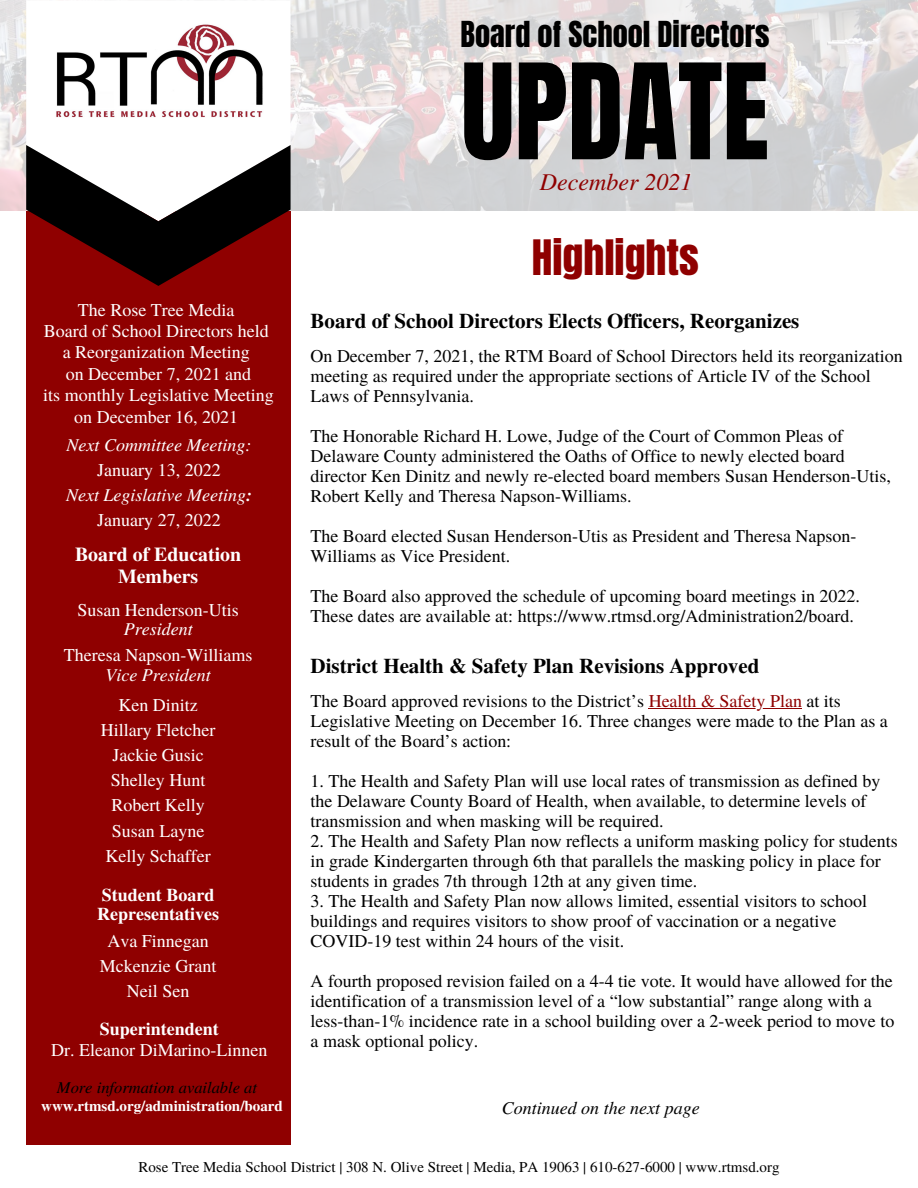
<style>
.page{position:relative;width:918px;height:1188px;background:#fff}
.page>*{position:absolute;margin:0;border:0;box-sizing:border-box;transform-origin:0 0}
.t1{font:112.65px "Anton";color:#000}
.t2{font:41.55px "Anton";color:#8f0000}
.t3{font:30.45px "Anton";color:#000}
.t4{font:italic 24px "Te X Gyre Termes";color:#8f0000}
.t5{font:700 21px "Te X Gyre Termes";color:#000}
.t6{font:700 19.8px "Te X Gyre Termes";color:#fff}
.t7{font:18px/20px "Te X Gyre Termes";color:#000}
.t8{font:18px/21.3px "Te X Gyre Termes";color:#fff;text-align:center}
.t9{font:italic 18px "Te X Gyre Termes";color:#fff}
.t10{font:700 18px/19.5px "Te X Gyre Termes";color:#fff}
.t11{font:italic 18px "Te X Gyre Termes";color:#000}
.t12{font:italic 16.5px "Te X Gyre Termes";color:#000}
.t13{font:15px "Te X Gyre Termes";color:#000}
.t14{font:700 15px "Te X Gyre Termes";color:#fff}
.s1{font-weight:700}
.s2{font-style:italic}
.s3{color:#8f0000}
</style>
<div class="page">
<img style="left:0;top:0;width:918px;height:211px">
<div style="left:26px;top:211px;width:265px;height:934px;background:#8f0000"></div>
<svg style="left:26px;top:0;width:265px;height:145px"></svg>
<svg style="left:26px;top:145px;width:265px;height:141px"></svg>
<img style="left:48px;top:18px;width:221px;height:108px">
<hr style="left:649px;top:708px;width:153px;height:1px;background:#8f0000">
<p class="t3" style="left:461px;top:13px;width:311px">Board of School Directors</p>
<p class="t1" style="left:461px;top:31px;width:309px">UPDATE</p>
<p class="t4" style="left:540px;top:164px;width:154px">December 2021</p>
<p class="t8" style="left:78px;top:298px;width:158px">The Rose Tree Media</p>
<p class="t8" style="left:44px;top:319px;width:226px">Board of School Directors held</p>
<p class="t8" style="left:63px;top:341px;width:188px">a Reorganization Meeting</p>
<p class="t8" style="left:66px;top:362px;width:187px">on December 7, 2021 and</p>
<p class="t8" style="left:43px;top:384px;width:232px">its monthly Legislative Meeting on December 16, 2021</p>
<p class="t9" style="left:67px;top:432px;width:186px">Next Committee Meeting:</p>
<p class="t8" style="left:97px;top:458px;width:125px">January 13, 2022</p>
<p class="t9" style="left:66px;top:482px;width:187px">Next Legislative Meeting<span class="s1">:</span></p>
<p class="t8" style="left:97px;top:508px;width:125px">January 27, 2022</p>
<p class="t6" style="left:75px;top:539px;width:168px">Board of Education</p>
<p class="t6" style="left:118px;top:561px;width:82px">Members</p>
<p class="t8" style="left:77px;top:599px;width:163px;line-height:19.5px">Susan Henderson-Utis<br><span class="s2">President</span></p>
<p class="t8" style="left:64px;top:643px;width:190px">Theresa Napson-Williams</p>
<p class="t9" style="left:105px;top:661px;width:107px">Vice President</p>
<p class="t8" style="left:118px;top:693px;width:81px">Ken Dinitz</p>
<p class="t8" style="left:101px;top:718px;width:116px">Hillary Fletcher</p>
<p class="t8" style="left:112px;top:744px;width:93px">Jackie Gusic</p>
<p class="t8" style="left:111px;top:769px;width:96px">Shelley Hunt</p>
<p class="t8" style="left:111px;top:794px;width:95px">Robert Kelly</p>
<p class="t8" style="left:112px;top:819px;width:94px">Susan Layne</p>
<p class="t8" style="left:105px;top:844px;width:107px">Kelly Schaffer</p>
<p class="t10" style="left:97px;top:884px;width:123px">Student Board<br>Representatives</p>
<p class="t8" style="left:107px;top:930px;width:103px">Ava Finnegan</p>
<p class="t8" style="left:100px;top:955px;width:118px">Mckenzie Grant</p>
<p class="t8" style="left:127px;top:980px;width:64px">Neil Sen</p>
<p class="t10" style="left:100px;top:1018px;width:120px">Superintendent</p>
<p class="t8" style="left:51px;top:1038px;width:218px">Dr. Eleanor DiMarino-Linnen</p>
<p class="t12" style="left:57px;top:1075px;width:202px">More information available at</p>
<p class="t14" style="left:41px;top:1094px;width:243px">www.rtmsd.org/administration/board</p>
<p class="t2" style="left:532px;top:228px;width:169px">Highlights</p>
<p class="t5" style="left:311px;top:304px;width:490px">Board of School Directors Elects Officers, Reorganizes</p>
<p class="t7" style="left:311px;top:345px;width:594px">On December 7, 2021, the RTM Board of School Directors held its reorganization meeting as required under the appropriate sections of Article IV of the School<br>Laws of Pennsylvania.</p>
<p class="t7" style="left:311px;top:425px;width:582px">The Honorable Richard H. Lowe, Judge of the Court of Common Pleas of Delaware County administered the Oaths of Office to newly elected board director Ken Dinitz and newly re-elected board members Susan Henderson-Utis, Robert Kelly and Theresa Napson-Williams.</p>
<p class="t7" style="left:311px;top:525px;width:547px">The Board elected Susan Henderson-Utis as President and Theresa Napson-<br>Williams as Vice President.</p>
<p class="t7" style="left:311px;top:585px;width:551px">The Board also approved the schedule of upcoming board meetings in 2022.<br>These dates are available at: https://www.rtmsd.org/Administration2/board.</p>
<p class="t5" style="left:311px;top:650px;width:450px">District Health &amp; Safety Plan Revisions Approved</p>
<p class="t7" style="left:311px;top:690px;width:579px">The Board approved revisions to the District’s <span class="s3">Health &amp; Safety Plan</span> at its<br>Legislative Meeting on December 16. Three changes were made to the Plan as a result of the Board’s action:</p>
<p class="t7" style="left:311px;top:770px;width:571px">1. The Health and Safety Plan will use local rates of transmission as defined by the Delaware County Board of Health, when available, to determine levels of transmission and when masking will be required.</p>
<p class="t7" style="left:311px;top:830px;width:589px">2. The Health and Safety Plan now reflects a uniform masking policy for students in grade Kindergarten through 6th that parallels the masking policy in place for students in grades 7th through 12th at any given time.</p>
<p class="t7" style="left:311px;top:890px;width:558px">3. The Health and Safety Plan now allows limited, essential visitors to school buildings and requires visitors to show proof of vaccination or a negative<br>COVID-19 test within 24 hours of the visit.</p>
<p class="t7" style="left:311px;top:970px;width:585px">A fourth proposed revision failed on a 4-4 tie vote. It would have allowed for the identification of a transmission level of a “low substantial” range along with a less-than-1% incidence rate in a school building over a 2-week period to move to a mask optional policy.</p>
<p class="t11" style="left:502px;top:1094px;width:199px">Continued on the next page</p>
<p class="t13" style="left:138px;top:1156px;width:643px">Rose Tree Media School District | 308 N. Olive Street | Media, PA 19063 | 610-627-6000 | www.rtmsd.org</p>
</div>
